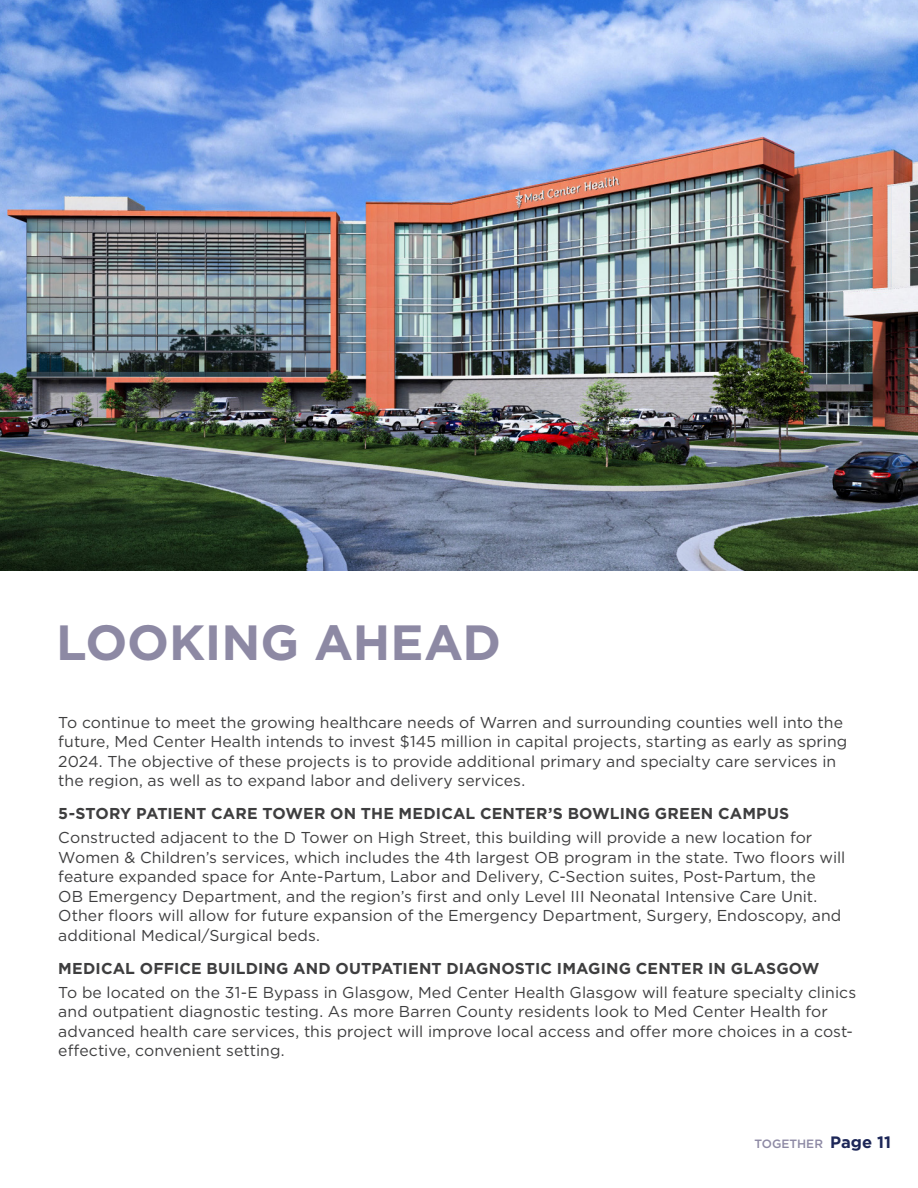
<style>
.page{position:relative;width:918px;height:1188px;background:#fff}
.page>*{position:absolute;margin:0;border:0;box-sizing:border-box;transform-origin:0 0}
.t1{font:700 49.5px "Gotham";letter-spacing:-.005em;color:#8d89a4}
.t2{font:15.75px/19.5px "Gotham";letter-spacing:.005em;color:#3e3e3f}
.t3{font:700 15.75px "Gotham";letter-spacing:.01em;color:#3e3e3f}
.t4{font:500 12px "Gotham";color:#8d89a4}
.s1{font-weight:700;font-size:16.5px;color:#1d2758}
</style>
<div class="page">
<img style="left:0;top:0;width:918px;height:570px">
<p class="t1" style="left:56px;top:609px;width:447px">LOOKING AHEAD</p>
<p class="t2" style="left:58px;top:712px;width:791px">To continue to meet the growing healthcare needs of Warren and surrounding counties well into the future, Med Center Health intends to invest $145 million in capital projects, starting as early as spring 2024. The objective of these projects is to provide additional primary and specialty care services in the region, as well as to expand labor and delivery services.</p>
<p class="t3" style="left:58px;top:803px;width:732px">5-STORY PATIENT CARE TOWER ON THE MEDICAL CENTER’S BOWLING GREEN CAMPUS</p>
<p class="t2" style="left:58px;top:827px;width:789px">Constructed adjacent to the D Tower on High Street, this building will provide a new location for Women &amp; Children’s services, which includes the 4th largest OB program in the state. Two floors will feature expanded space for Ante-Partum, Labor and Delivery, C-Section suites, Post-Partum, the<br>OB Emergency Department, and the region’s first and only Level III Neonatal Intensive Care Unit.<br>Other floors will allow for future expansion of the Emergency Department, Surgery, Endoscopy, and additional Medical/Surgical beds.</p>
<p class="t3" style="left:58px;top:958px;width:763px">MEDICAL OFFICE BUILDING AND OUTPATIENT DIAGNOSTIC IMAGING CENTER IN GLASGOW</p>
<p class="t2" style="left:58px;top:982px;width:799px">To be located on the 31-E Bypass in Glasgow, Med Center Health Glasgow will feature specialty clinics and outpatient diagnostic testing. As more Barren County residents look to Med Center Health for advanced health care services, this project will improve local access and offer more choices in a cost&shy;effective, convenient setting.</p>
<p class="t4" style="left:755px;top:1135px;width:138px">TOGETHER <span class="s1">Page 11</span></p>
</div>
